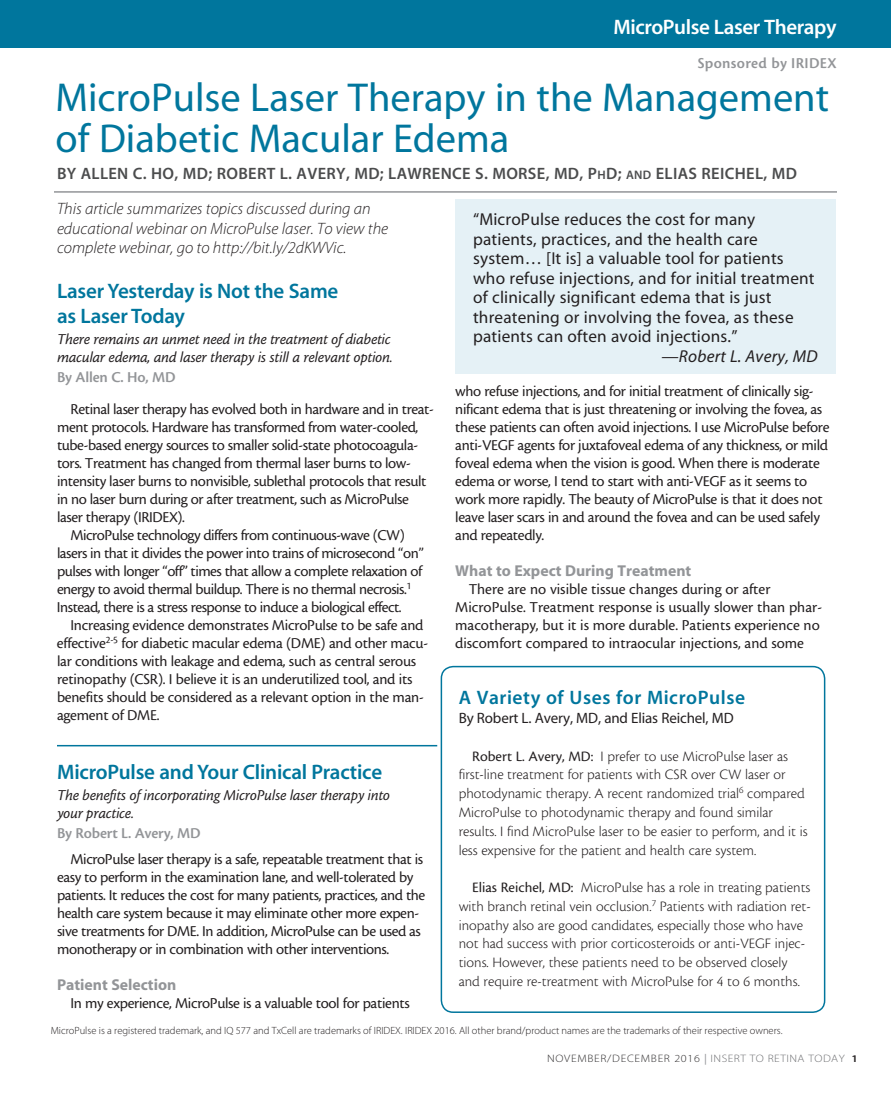
<style>
.page{position:relative;width:891px;height:1094px;background:#fff}
.page>*{position:absolute;margin:0;border:0;box-sizing:border-box;transform-origin:0 0}
.headline{font:40.5px "Myriad MM 400 600";color:#00769d}
.Subhead_Special_no_l{font:21px "Myriad MM 565 600";letter-spacing:-.01em;color:#00769d}
.Subhead_Special{font:21px "Myriad MM 565 600";letter-spacing:-.01em;color:#00769d}
.Supp_Headline{font:21px "Myriad MM 565 600";letter-spacing:-.02em;color:#fff}
.headline-2{font:19.5px "Myriad MM 565 600";letter-spacing:.03em;color:#00769d}
.pullquote{font:17.25px/19.5px "Myriad MM 400 600";letter-spacing:.01em;color:#231f20}
.pullquote_name{font:17.25px "Myriad MM It 400 600";letter-spacing:.015em;color:#231f20}
.deck{font:16.5px/19.5px "Myriad MM It 215 600";color:#231f20}
.author{font:16.5px "Myriad MM 565 600";letter-spacing:.02em;color:#4b4c4d}
.body{font:15.75px/18px "Cronos MM 408 10";letter-spacing:-.02em;color:#231f20}
.body-2{font:15.75px/18px "Cronos MM 408 10";color:#231f20}
.body-3{font:15.75px/18px "Cronos MM It 408 10";letter-spacing:-.01em;color:#231f20}
.subhead{font:15.75px "Myriad MM 700 600";color:#939598}
.body-4{font:15.75px "Cronos MM 574 10";letter-spacing:-.01em;color:#939598}
.Supp_Byline{font:15.75px "Cronos MM 574 10";letter-spacing:.02em;color:#939598}
.sidebar_body{font:15px/18.8px "Cronos MM 250 10";color:#231f20}
.sidebar_body-2{font:15px "Myriad MM 400 600";letter-spacing:-.01em;color:#231f20}
.t1{font:10.8px "Myriad MM 215 600";letter-spacing:.06em;color:#312f30;scale:1.11 1}
.footnote{font:10.5px "Myriad MM 215 600";color:#231f20}
.s1{font-family:"Myriad MM SC750 565 600"}
.s2{font-family:"Myriad MM SC750 565 600";font-size:12.3px}
.s3{font-family:"Cronos MM 408 10"}
.s4{font-family:"Myriad MM 400 600";color:#939598}
.s5{color:#6c6d70}
.s6{font-family:"Myriad MM 565 600";font-size:10.2px;color:#231f20}
</style>
<div class="page">
<hr style="left:54px;top:191px;width:783px;height:2px;background:#939598">
<hr style="left:57px;top:745px;width:380px;height:1px;background:#00769d">
<div style="left:441px;top:666px;width:384px;height:347px;border:2px solid #00769d;border-radius:12px"></div>
<div style="left:0;top:0;width:891px;height:48px;background:#00769d"></div>
<div style="left:455px;top:200px;width:381px;height:174px;background:#e5f1f6"></div>
<p class="Supp_Headline" style="left:614px;top:17px;width:224px">MicroPulse Laser Therapy</p>
<p class="Supp_Byline" style="left:698px;top:55px;width:140px">Sponsored by IRIDEX</p>
<p class="headline" style="left:56px;top:78px;width:775px">MicroPulse Laser Therapy in the Management</p>
<p class="headline" style="left:56px;top:119px;width:455px">of Diabetic Macular Edema</p>
<p class="author" style="left:57px;top:166px;width:742px">BY ALLEN C. HO, MD; ROBERT L. AVERY, MD; LAWRENCE S. MORSE, MD, <span class="s1">P</span><span class="s2">h</span><span class="s1">D;</span> <span class="s2">and</span> ELIAS REICHEL, MD</p>
<p class="pullquote" style="left:473px;top:210px;width:343px">“MicroPulse reduces the cost for many patients, practices, and the health care system… [It is] a valuable tool for patients who refuse injections, and for initial treatment of clinically significant edema that is just threatening or involving the fovea, as these patients can often avoid injections.”</p>
<p class="pullquote_name" style="left:661px;top:347px;width:158px">—Robert L. Avery, MD</p>
<p class="deck" style="left:57px;top:200px;width:333px">This article summarizes topics discussed during an educational webinar on MicroPulse laser. To view the complete webinar, go to http://bit.ly/2dKWVic.</p>
<p class="Subhead_Special_no_l" style="left:57px;top:280px;width:283px">Laser Yesterday is Not the Same</p>
<p class="Subhead_Special_no_l" style="left:57px;top:306px;width:130px">as Laser Today</p>
<p class="body-3" style="left:57px;top:330px;width:337px">There remains an unmet need in the treatment of diabetic macular edema, and laser therapy is still a relevant option.</p>
<p class="body-4" style="left:57px;top:369px;width:120px">By Allen C. Ho, MD</p>
<p class="body" style="left:57px;top:400px;width:378px;text-indent:13px">Retinal laser therapy has evolved both in hardware and in treat&shy;ment protocols. Hardware has transformed from water-cooled, tube-based energy sources to smaller solid-state photocoagula&shy;tors. Treatment has changed from thermal laser burns to low&shy;intensity laser burns to nonvisible, sublethal protocols that result in no laser burn during or after treatment, such as MicroPulse laser therapy (IRIDEX).</p>
<p class="body" style="left:57px;top:526px;width:368px;text-indent:13px">MicroPulse technology differs from continuous-wave (CW) lasers in that it divides the power into trains of microsecond “on” pulses with longer “off” times that allow a complete relaxation of energy to avoid thermal buildup. There is no thermal necrosis.<sup>1<br></sup>Instead, there is a stress response to induce a biological effect.</p>
<p class="body" style="left:57px;top:616px;width:373px;text-indent:13px">Increasing evidence demonstrates MicroPulse to be safe and effective<sup>2-5</sup> for diabetic macular edema (DME) and other macu&shy;lar conditions with leakage and edema, such as central serous retinopathy (CSR). I believe it is an underutilized tool, and its benefits should be considered as a relevant option in the man&shy;agement of DME.</p>
<p class="body" style="left:455px;top:382px;width:376px">who refuse injections, and for initial treatment of clinically sig&shy;nificant edema that is just threatening or involving the fovea, as these patients can often avoid injections. I use MicroPulse before anti-VEGF agents for juxtafoveal edema of any thickness, or mild foveal edema when the vision is good. When there is moderate edema or worse, I tend to start with anti-VEGF as it seems to work more rapidly. The beauty of MicroPulse is that it does not leave laser scars in and around the fovea and can be used safely and repeatedly.</p>
<p class="subhead" style="left:455px;top:563px;width:238px">What to Expect During Treatment</p>
<p class="body-2" style="left:455px;top:580px;width:368px;text-indent:13px">There are no visible tissue changes during or after MicroPulse. Treatment response is usually slower than phar&shy;macotherapy, but it is more durable. Patients experience no discomfort compared to intraocular injections, and some</p>
<p class="headline-2" style="left:459px;top:688px;width:288px">A Variety of Uses for MicroPulse</p>
<p class="sidebar_body-2" style="left:459px;top:711px;width:277px">By Robert L. Avery, MD, and Elias Reichel, MD</p>
<p class="sidebar_body" style="left:459px;top:747px;width:350px;text-indent:14px"><span class="s3">Robert L. Avery, MD:</span> I prefer to use MicroPulse laser as first-line treatment for patients with CSR over CW laser or photodynamic therapy. A recent randomized trial<sup>6</sup> compared MicroPulse to photodynamic therapy and found similar results. I find MicroPulse laser to be easier to perform, and it is less expensive for the patient and health care system.</p>
<p class="sidebar_body" style="left:459px;top:878px;width:354px;text-indent:14px"><span class="s3">Elias Reichel, MD:</span> MicroPulse has a role in treating patients with branch retinal vein occlusion.<sup>7</sup> Patients with radiation ret&shy;inopathy also are good candidates, especially those who have not had success with prior corticosteroids or anti-VEGF injec&shy;tions. However, these patients need to be observed closely and require re-treatment with MicroPulse for 4 to 6 months.</p>
<p class="Subhead_Special" style="left:57px;top:761px;width:327px">MicroPulse and Your Clinical Practice</p>
<p class="body-3" style="left:57px;top:786px;width:335px">The benefits of incorporating MicroPulse laser therapy into your practice.</p>
<p class="body-4" style="left:57px;top:825px;width:145px">By Robert L. Avery, MD</p>
<p class="body" style="left:57px;top:850px;width:370px;text-indent:13px">MicroPulse laser therapy is a safe, repeatable treatment that is easy to perform in the examination lane, and well-tolerated by patients. It reduces the cost for many patients, practices, and the health care system because it may eliminate other more expen&shy;sive treatments for DME. In addition, MicroPulse can be used as monotherapy or in combination with other interventions.</p>
<p class="subhead" style="left:57px;top:977px;width:121px">Patient Selection</p>
<p class="body" style="left:70px;top:994px;width:341px">In my experience, MicroPulse is a valuable tool for patients</p>
<p class="footnote" style="left:51px;top:1025px;width:733px">MicroPulse is a registered trademark, and IQ 577 and TxCell are trademarks of IRIDEX. IRIDEX 2016. All other brand/product names are the trademarks of their respective owners.</p>
<p class="t1" style="left:547px;top:1053px;width:282px">NOVEMBER/DECEMBER 2016 <span class="s4">|</span> <span class="s5">INSERT TO RETINA TODAY</span> <span class="s6">1</span></p>
</div>
